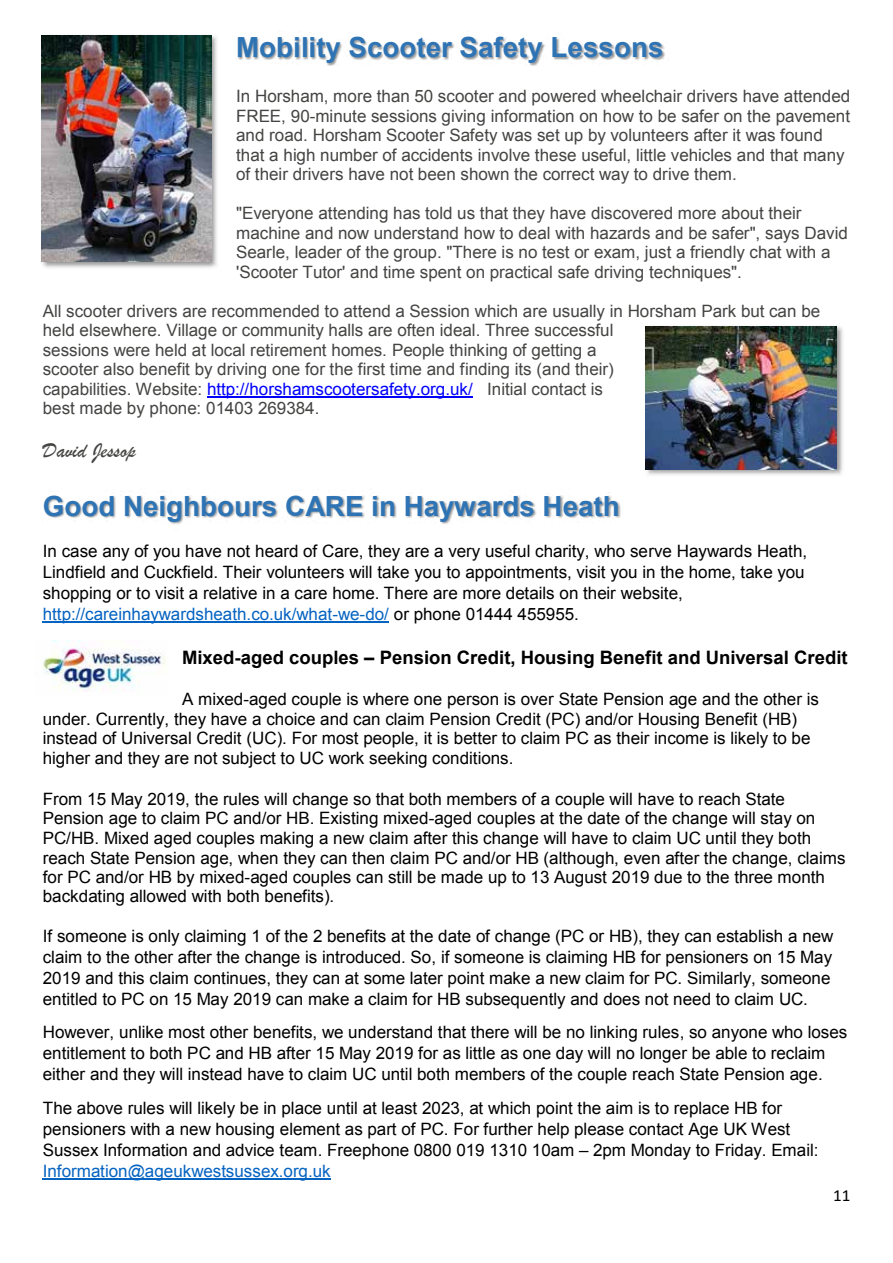
<style>
.page{position:relative;width:893px;height:1263px;background:#fff}
.page>*{position:absolute;margin:0;border:0;box-sizing:border-box;transform-origin:0 0}
.t1{font:700 27.75px "Arial";color:#2e74b5}
.t2{font:21.6px "Brush Script";color:#444443}
.t3{font:700 18.45px "Arial";color:#000}
.t4{font:17.1px/21px "Arial";color:#000}
.t5{font:17.1px/19.5px "Arial";color:#444443}
.t6{font:17.1px "Arial";color:#0563c1}
.t7{font:17.1px "Calibri";color:#000}
.s1{color:#00f}
.s2{color:#0563c1}
</style>
<div class="page">
<img style="left:237px;top:37px;width:428px;height:29px">
<hr style="left:207px;top:397px;width:266px;height:1px;background:#00f">
<img style="left:44px;top:489px;width:577px;height:35px">
<hr style="left:43px;top:621px;width:346px;height:2px;background:#0563c1">
<hr style="left:43px;top:1179px;width:288px;height:1px;background:#0563c1">
<img style="left:43px;top:640px;width:123px;height:52px">
<img style="left:645px;top:326px;width:198px;height:149px">
<img style="left:646px;top:326px;width:191px;height:144px">
<img style="left:41px;top:35px;width:176px;height:233px">
<img style="left:42px;top:35px;width:170px;height:227px">
<h1 class="t1" style="left:236px;top:29px;width:429px">Mobility Scooter Safety Lessons</h1>
<p class="t5" style="left:236px;top:86px;width:616px">In Horsham, more than 50 scooter and powered wheelchair drivers have attended FREE, 90-minute sessions giving information on how to be safer on the pavement and road. Horsham Scooter Safety was set up by volunteers after it was found that a high number of accidents involve these useful, little vehicles and that many of their drivers have not been shown the correct way to drive them.</p>
<p class="t5" style="left:236px;top:204px;width:613px">"Everyone attending has told us that they have discovered more about their machine and now understand how to deal with hazards and be safer", says David Searle, leader of the group. "There is no test or exam, just a friendly chat with a 'Scooter Tutor' and time spent on practical safe driving techniques".</p>
<p class="t5" style="left:43px;top:301px;width:779px">All scooter drivers are recommended to attend a Session which are usually in Horsham Park but can be held elsewhere. Village or community halls are often ideal. Three successful<br>sessions were held at local retirement homes. People thinking of getting a<br>scooter also benefit by driving one for the first time and finding its (and their)<br>capabilities. Website: <span class="s1">http://horshamscootersafety.org.uk/</span> Initial contact is<br>best made by phone: 01403 269384.</p>
<p class="t2" style="left:43px;top:437px;width:95px">David Jessop</p>
<h1 class="t1" style="left:43px;top:488px;width:578px">Good Neighbours CARE in Haywards Heath</h1>
<p class="t4" style="left:43px;top:540px;width:766px">In case any of you have not heard of Care, they are a very useful charity, who serve Haywards Heath, Lindfield and Cuckfield. Their volunteers will take you to appointments, visit you in the home, take you shopping or to visit a relative in a care home. There are more details on their website, <span class="s2">http://careinhaywardsheath.co.uk/what-we-do/</span> or phone 01444 455955.</p>
<p class="t3" style="left:182px;top:645px;width:667px">Mixed-aged couples – Pension Credit, Housing Benefit and Universal Credit</p>
<p class="t4" style="left:43px;top:690px;width:778px;line-height:19.5px;text-indent:139px">A mixed-aged couple is where one person is over State Pension age and the other is under. Currently, they have a choice and can claim Pension Credit (PC) and/or Housing Benefit (HB) instead of Universal Credit (UC). For most people, it is better to claim PC as their income is likely to be higher and they are not subject to UC work seeking conditions.</p>
<p class="t4" style="left:43px;top:789px;width:804px;line-height:19.5px">From 15 May 2019, the rules will change so that both members of a couple will have to reach State Pension age to claim PC and/or HB. Existing mixed-aged couples at the date of the change will stay on PC/HB. Mixed aged couples making a new claim after this change will have to claim UC until they both reach State Pension age, when they can then claim PC and/or HB (although, even after the change, claims for PC and/or HB by mixed-aged couples can still be made up to 13 August 2019 due to the three month backdating allowed with both benefits).</p>
<p class="t4" style="left:43px;top:925px;width:792px">If someone is only claiming 1 of the 2 benefits at the date of change (PC or HB), they can establish a new claim to the other after the change is introduced. So, if someone is claiming HB for pensioners on 15 May 2019 and this claim continues, they can at some later point make a new claim for PC. Similarly, someone entitled to PC on 15 May 2019 can make a claim for HB subsequently and does not need to claim UC.</p>
<p class="t4" style="left:43px;top:1022px;width:806px">However, unlike most other benefits, we understand that there will be no linking rules, so anyone who loses entitlement to both PC and HB after 15 May 2019 for as little as one day will no longer be able to reclaim either and they will instead have to claim UC until both members of the couple reach State Pension age.</p>
<p class="t4" style="left:43px;top:1097px;width:777px">The above rules will likely be in place until at least 2023, at which point the aim is to replace HB for pensioners with a new housing element as part of PC. For further help please contact Age UK West<br>Sussex Information and advice team. Freephone 0800 019 1310 10am – 2pm Monday to Friday. Email:</p>
<p class="t6" style="left:43px;top:1159px;width:289px">Information@ageukwestsussex.org.uk</p>
<p class="t7" style="left:833px;top:1183px;width:19px">11</p>
</div>
